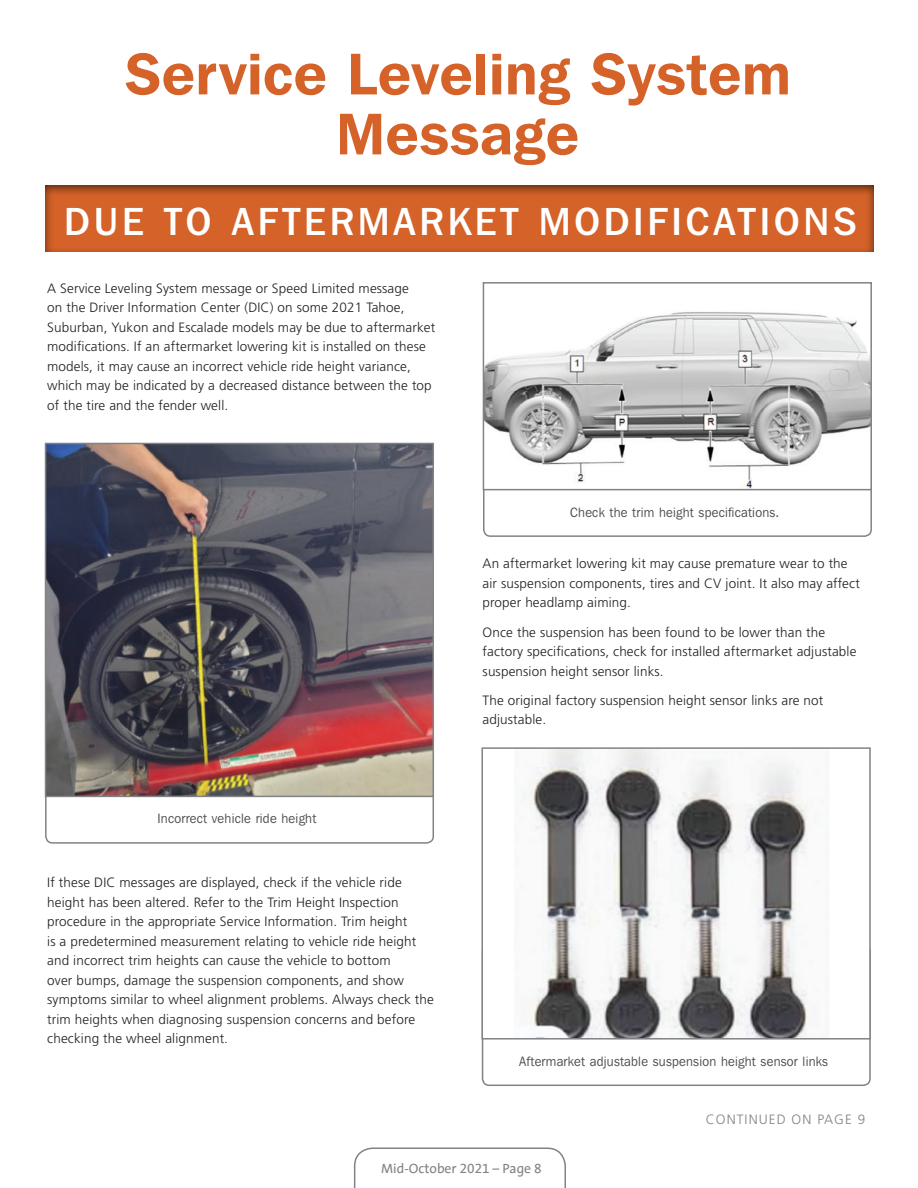
<style>
.page{position:relative;width:918px;height:1188px;background:#fff}
.page>*{position:absolute;margin:0;border:0;box-sizing:border-box;transform-origin:0 0}
._2019_Frint_page_hea{font:600 58.5px/60px "Franklin Gothic IT Cby BT";letter-spacing:.01em;color:#d46229;text-align:center}
._2019_Frint_page_hea-2{font:500 39px "Franklin Gothic IT Cby BT";letter-spacing:.1em;color:#fff}
._2019_body_copy{font:300 13.5px/19.5px "Frutiger";letter-spacing:.01em;color:#231f20}
._2019_captions{font:13.5px "Franklin Gothic IT Cby BT";letter-spacing:.02em;color:#4b4c4d;scale:.95 1}
.t1{font:13.5px "GM Sans";color:#808285}
._2019_continued{font:300 13.5px "Frutiger";letter-spacing:.08em;color:#808285}
</style>
<div class="page">
<svg style="left:354px;top:1148px;width:212px;height:40px"></svg>
<div style="left:45px;top:183px;width:832px;height:70px;background:#231f20;opacity:.75"></div>
<div style="left:45px;top:701px;width:389px;height:143px;border:2px solid #808285;border-radius:7px"></div>
<img style="left:48px;top:446px;width:383px;height:348px">
<div style="left:45px;top:443px;width:389px;height:354px;border:2px solid #808285"></div>
<div style="left:483px;top:394px;width:389px;height:143px;border:2px solid #808285;border-radius:7px"></div>
<img style="left:486px;top:311px;width:383px;height:176px">
<div style="left:483px;top:282px;width:389px;height:208px;border:2px solid #808285"></div>
<div style="left:482px;top:943px;width:389px;height:143px;border:2px solid #808285;border-radius:7px"></div>
<div style="left:482px;top:748px;width:388px;height:291px;background:#fff"></div>
<img style="left:522px;top:750px;width:288px;height:287px">
<div style="left:482px;top:747px;width:389px;height:293px;border:2px solid #808285"></div>
<p class="_2019_Frint_page_hea" style="left:124px;top:43px;width:668px">Service Leveling System<br>Message</p>
<p class="_2019_Frint_page_hea-2" style="left:64px;top:197px;width:794px">DUE TO AFTERMARKET MODIFICATIONS</p>
<p class="_2019_body_copy" style="left:47px;top:278px;width:390px">A Service Leveling System message or Speed Limited message<br>on the Driver Information Center (DIC) on some 2021 Tahoe, Suburban, Yukon and Escalade models may be due to aftermarket modifications. If an aftermarket lowering kit is installed on these models, it may cause an incorrect vehicle ride height variance, which may be indicated by a decreased distance between the top of the tire and the fender well.</p>
<p class="_2019_captions" style="left:158px;top:810px;width:169px">Incorrect vehicle ride height</p>
<p class="_2019_body_copy" style="left:47px;top:873px;width:388px">If these DIC messages are displayed, check if the vehicle ride height has been altered. Refer to the Trim Height Inspection procedure in the appropriate Service Information. Trim height<br>is a predetermined measurement relating to vehicle ride height and incorrect trim heights can cause the vehicle to bottom<br>over bumps, damage the suspension components, and show symptoms similar to wheel alignment problems. Always check the trim heights when diagnosing suspension concerns and before checking the wheel alignment.</p>
<p class="_2019_captions" style="left:570px;top:504px;width:222px">Check the trim height specifications.</p>
<p class="_2019_body_copy" style="left:483px;top:554px;width:379px">An aftermarket lowering kit may cause premature wear to the air suspension components, tires and CV joint. It also may affect proper headlamp aiming.</p>
<p class="_2019_body_copy" style="left:483px;top:622px;width:375px">Once the suspension has been found to be lower than the factory specifications, check for installed aftermarket adjustable suspension height sensor links.</p>
<p class="_2019_body_copy" style="left:483px;top:690px;width:342px">The original factory suspension height sensor links are not adjustable.</p>
<p class="_2019_captions" style="left:519px;top:1053px;width:327px">Aftermarket adjustable suspension height sensor links</p>
<p class="_2019_continued" style="left:706px;top:1112px;width:161px">CONTINUED ON PAGE 9</p>
<p class="t1" style="left:381px;top:1161px;width:162px">Mid-October 2021 – Page 8</p>
</div>
